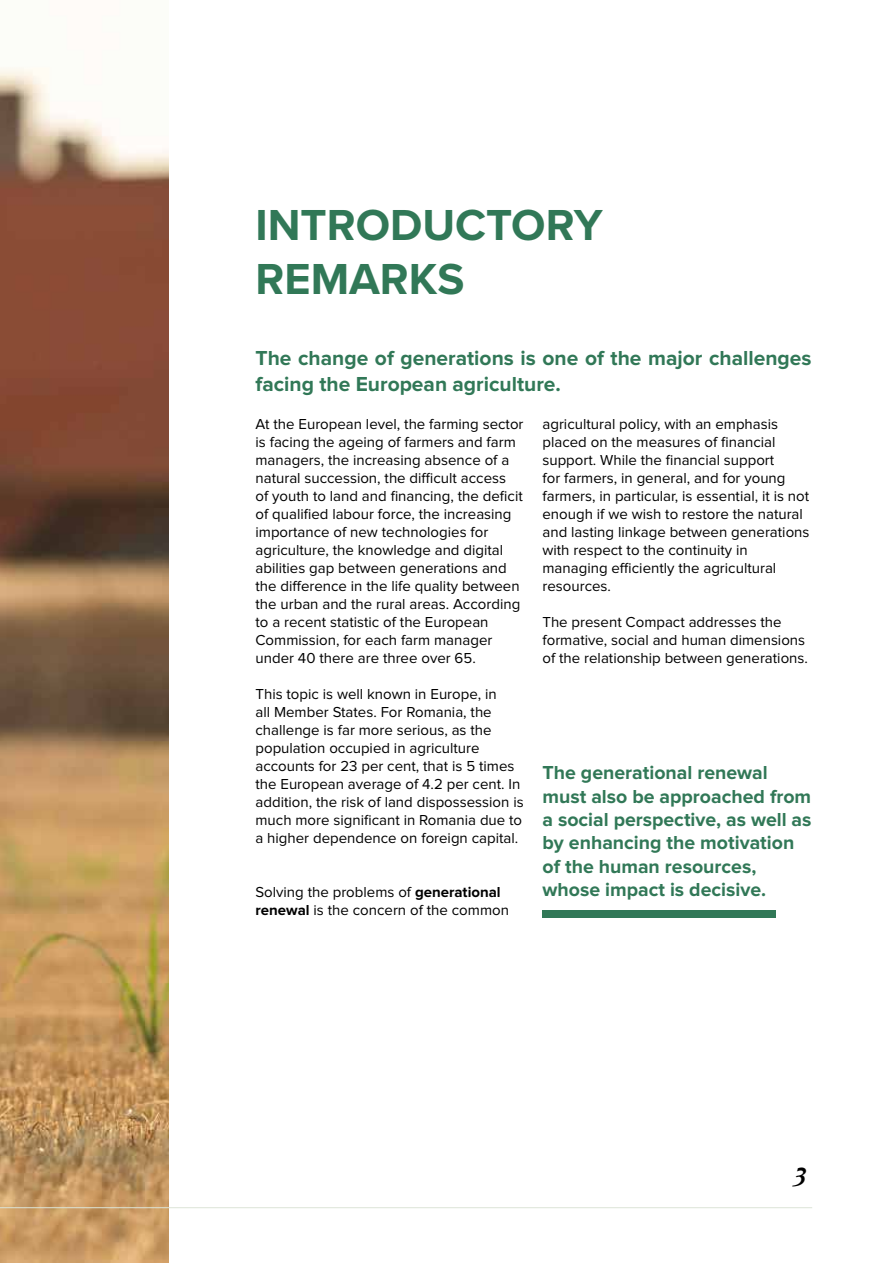
<style>
.page{position:relative;width:893px;height:1263px;background:#fff}
.page>*{position:absolute;margin:0;border:0;box-sizing:border-box;transform-origin:0 0}
.t1{font:700 45px/54px "Proxima Nova A";color:#317857}
.t2{font:italic 700 27px "Baskerville BT";color:#000}
.t3{font:700 21px/25.2px "Proxima Nova";color:#317857}
.t4{font:700 19.5px/23.4px "Proxima Nova";color:#317857}
.t5{font:15px/18px "Proxima Nova";color:#000}
.s1{font-weight:700}
</style>
<div class="page">
<img style="left:0;top:67px;width:168px;height:1196px">
<div style="left:542px;top:910px;width:234px;height:8px;background:#317857"></div>
<hr style="left:0;top:1207px;width:812px;height:1px;background:#dce4d7">
<h1 class="t1" style="left:255px;top:197px;width:349px">INTRODUCTORY<br>REMARKS</h1>
<h3 class="t3" style="left:255px;top:347px;width:557px">The change of generations is one of the major challenges facing the European agriculture.</h3>
<p class="t5" style="left:255px;top:415px;width:270px">At the European level, the farming sector is facing the ageing of farmers and farm managers, the increasing absence of a natural succession, the difficult access<br>of youth to land and financing, the deficit of qualified labour force, the increasing importance of new technologies for agriculture, the knowledge and digital abilities gap between generations and the difference in the life quality between the urban and the rural areas. According to a recent statistic of the European Commission, for each farm manager under 40 there are three over 65.</p>
<p class="t5" style="left:255px;top:685px;width:270px">This topic is well known in Europe, in<br>all Member States. For Romania, the challenge is far more serious, as the population occupied in agriculture accounts for 23 per cent, that is 5 times the European average of 4.2 per cent. In addition, the risk of land dispossession is much more significant in Romania due to a higher dependence on foreign capital.</p>
<p class="t5" style="left:255px;top:883px;width:255px">Solving the problems of <span class="s1">generational renewal</span> is the concern of the common</p>
<p class="t5" style="left:542px;top:415px;width:268px">agricultural policy, with an emphasis placed on the measures of financial support. While the financial support<br>for farmers, in general, and for young farmers, in particular, is essential, it is not enough if we wish to restore the natural and lasting linkage between generations with respect to the continuity in managing efficiently the agricultural resources.</p>
<p class="t5" style="left:542px;top:613px;width:267px">The present Compact addresses the formative, social and human dimensions of the relationship between generations.</p>
<h3 class="t4" style="left:542px;top:762px;width:270px">The generational renewal must also be approached from a social perspective, as well as by enhancing the motivation of the human resources, whose impact is decisive.</h3>
<h2 class="t2" style="left:793px;top:1160px;width:16px">3</h2>
</div>
